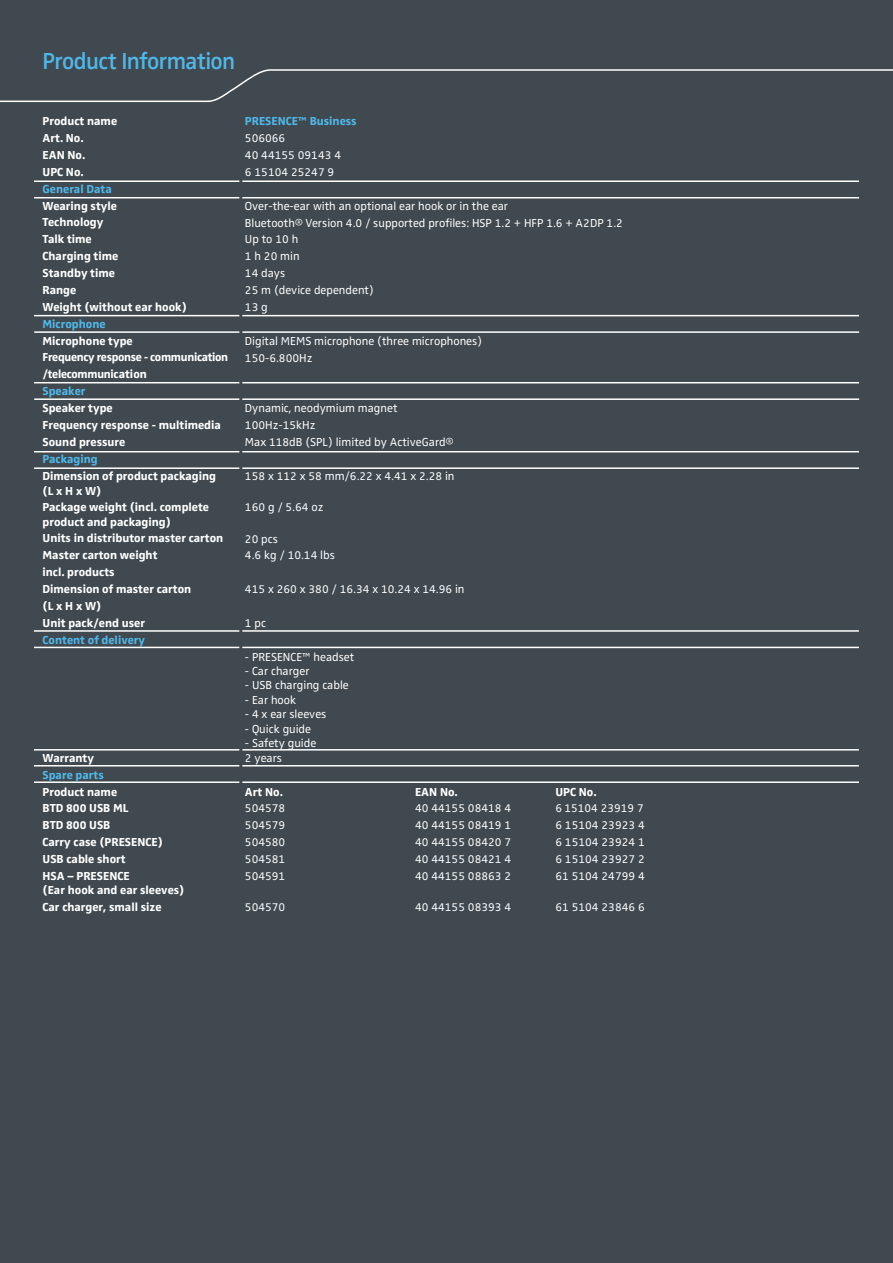
<style>
.page{position:relative;width:893px;height:1263px;background:#40494f}
.page>*{position:absolute;margin:0;border:0;box-sizing:border-box;transform-origin:0 0}
.SennhBook_10pt_14_-1{font:600 24px "Sennheiser";letter-spacing:-.025em;color:#50b7e8;scale:.96 1}
.t1{font:12px "Sennheiser";color:#fff}
.t2{font:700 12px/14.4px "Sennheiser";color:#fff}
.t3{font:700 12px "Sennheiser";color:#50b7e8}
.t4{font:700 12px "Sennheiser";letter-spacing:-.025em;color:#fff}
.t5{font:700 12px "Sennheiser";letter-spacing:-.02em;color:#fff}
</style>
<div class="page">
<hr style="left:34px;top:647px;width:825px;height:1px;background:#fff">
<hr style="left:34px;top:630px;width:825px;height:2px;background:#fff">
<hr style="left:34px;top:781px;width:825px;height:2px;background:#fff">
<hr style="left:34px;top:765px;width:825px;height:1px;background:#fff">
<hr style="left:34px;top:749px;width:825px;height:1px;background:#fff">
<hr style="left:239px;top:441px;width:3px;height:689px;background:#40494f">
<hr style="left:34px;top:197px;width:825px;height:1px;background:#fff">
<hr style="left:34px;top:331px;width:825px;height:2px;background:#fff">
<hr style="left:34px;top:398px;width:825px;height:2px;background:#fff">
<hr style="left:34px;top:467px;width:825px;height:2px;background:#fff">
<hr style="left:34px;top:180px;width:825px;height:2px;background:#fff">
<hr style="left:34px;top:315px;width:825px;height:1px;background:#fff">
<hr style="left:34px;top:382px;width:825px;height:1px;background:#fff">
<hr style="left:34px;top:451px;width:825px;height:1px;background:#fff">
<svg style="left:0;top:69px;width:893px;height:34px"></svg>
<hr style="left:239px;top:119px;width:3px;height:411px;background:#40494f">
<p class="SennhBook_10pt_14_-1" style="left:42px;top:47px;width:202px">Product Information</p>
<p class="t2" style="left:43px;top:114px;width:76px">Product name</p>
<p class="t3" style="left:245px;top:114px;width:113px">PRESENCE™ Business</p>
<p class="t2" style="left:43px;top:131px;width:43px">Art. No.</p>
<p class="t1" style="left:245px;top:131px;width:42px">506066</p>
<p class="t2" style="left:43px;top:148px;width:44px">EAN No.</p>
<p class="t1" style="left:245px;top:148px;width:98px">40 44155 09143 4</p>
<p class="t2" style="left:43px;top:165px;width:43px">UPC No.</p>
<p class="t1" style="left:245px;top:165px;width:91px">6 15104 25247 9</p>
<p class="t3" style="left:43px;top:182px;width:71px">General Data</p>
<p class="t2" style="left:43px;top:198px;width:76px">Wearing style</p>
<p class="t1" style="left:245px;top:199px;width:265px">Over-the-ear with an optional ear hook or in the ear</p>
<p class="t2" style="left:43px;top:215px;width:62px">Technology</p>
<p class="t1" style="left:245px;top:216px;width:379px">Bluetooth® Version 4.0 / supported profiles: HSP 1.2 + HFP 1.6 + A2DP 1.2</p>
<p class="t2" style="left:43px;top:232px;width:51px">Talk time</p>
<p class="t1" style="left:245px;top:233px;width:55px">Up to 10 h</p>
<p class="t2" style="left:43px;top:249px;width:77px">Charging time</p>
<p class="t1" style="left:245px;top:249px;width:56px">1 h 20 min</p>
<p class="t2" style="left:43px;top:266px;width:74px">Standby time</p>
<p class="t1" style="left:245px;top:266px;width:42px">14 days</p>
<p class="t2" style="left:43px;top:283px;width:35px">Range</p>
<p class="t1" style="left:245px;top:283px;width:130px">25 m (device dependent)</p>
<p class="t2" style="left:43px;top:300px;width:146px">Weight (without ear hook)</p>
<p class="t1" style="left:245px;top:300px;width:24px">13 g</p>
<p class="t3" style="left:43px;top:317px;width:65px">Microphone</p>
<p class="t2" style="left:43px;top:333px;width:92px">Microphone type</p>
<p class="t1" style="left:245px;top:334px;width:239px">Digital MEMS microphone (three microphones)</p>
<p class="t4" style="left:43px;top:350px;width:187px">Frequency response - communication</p>
<p class="t1" style="left:245px;top:351px;width:69px">150-6.800Hz</p>
<p class="t5" style="left:43px;top:367px;width:106px">/telecommunication</p>
<p class="t3" style="left:43px;top:384px;width:45px">Speaker</p>
<p class="t2" style="left:43px;top:401px;width:72px">Speaker type</p>
<p class="t1" style="left:245px;top:401px;width:154px">Dynamic, neodymium magnet</p>
<p class="t2" style="left:43px;top:418px;width:180px">Frequency response - multimedia</p>
<p class="t1" style="left:245px;top:418px;width:72px">100Hz-15kHz</p>
<p class="t2" style="left:43px;top:434px;width:84px">Sound pressure</p>
<p class="t1" style="left:245px;top:435px;width:210px">Max 118dB (SPL) limited by ActiveGard®</p>
<p class="t3" style="left:43px;top:452px;width:57px">Packaging</p>
<p class="t2" style="left:43px;top:469px;width:175px">Dimension of product packaging</p>
<p class="t2" style="left:43px;top:483px;width:60px">(L x H x W)</p>
<p class="t1" style="left:245px;top:469px;width:211px">158 x 112 x 58 mm/6.22 x 4.41 x 2.28 in</p>
<p class="t2" style="left:43px;top:500px;width:168px">Package weight (incl. complete product and packaging)</p>
<p class="t1" style="left:245px;top:500px;width:80px">160 g / 5.64 oz</p>
<p class="t2" style="left:43px;top:531px;width:182px">Units in distributor master carton</p>
<p class="t1" style="left:245px;top:532px;width:34px">20 pcs</p>
<p class="t2" style="left:43px;top:548px;width:117px">Master carton weight</p>
<p class="t1" style="left:245px;top:548px;width:91px">4.6 kg / 10.14 lbs</p>
<p class="t2" style="left:43px;top:565px;width:74px">incl. products</p>
<p class="t2" style="left:43px;top:582px;width:150px">Dimension of master carton</p>
<p class="t1" style="left:245px;top:582px;width:221px">415 x 260 x 380 / 16.34 x 10.24 x 14.96 in</p>
<p class="t2" style="left:43px;top:599px;width:60px">(L x H x W)</p>
<p class="t2" style="left:43px;top:615px;width:104px">Unit pack/end user</p>
<p class="t1" style="left:245px;top:616px;width:23px">1 pc</p>
<p class="t3" style="left:43px;top:632px;width:104px">Content of delivery</p>
<p class="t1" style="left:245px;top:650px;width:111px">- PRESENCE™ headset</p>
<p class="t1" style="left:245px;top:664px;width:66px">- Car charger</p>
<p class="t1" style="left:245px;top:678px;width:105px">- USB charging cable</p>
<p class="t1" style="left:245px;top:693px;width:53px">- Ear hook</p>
<p class="t1" style="left:245px;top:707px;width:83px">- 4 x ear sleeves</p>
<p class="t1" style="left:245px;top:722px;width:68px">- Quick guide</p>
<p class="t1" style="left:245px;top:736px;width:73px">- Safety guide</p>
<p class="t2" style="left:43px;top:750px;width:53px">Warranty</p>
<p class="t1" style="left:245px;top:751px;width:39px">2 years</p>
<p class="t3" style="left:43px;top:767px;width:63px">Spare parts</p>
<p class="t2" style="left:43px;top:784px;width:76px">Product name</p>
<p class="t2" style="left:245px;top:784px;width:39px">Art No.</p>
<p class="t2" style="left:415px;top:784px;width:44px">EAN No.</p>
<p class="t2" style="left:555px;top:784px;width:43px">UPC No.</p>
<p class="t2" style="left:43px;top:801px;width:88px">BTD 800 USB ML</p>
<p class="t1" style="left:245px;top:801px;width:42px">504578</p>
<p class="t1" style="left:415px;top:801px;width:98px">40 44155 08418 4</p>
<p class="t1" style="left:555px;top:801px;width:90px">6 15104 23919 7</p>
<p class="t2" style="left:43px;top:818px;width:69px">BTD 800 USB</p>
<p class="t1" style="left:245px;top:818px;width:42px">504579</p>
<p class="t1" style="left:415px;top:818px;width:98px">40 44155 08419 1</p>
<p class="t1" style="left:555px;top:818px;width:91px">6 15104 23923 4</p>
<p class="t2" style="left:43px;top:835px;width:122px">Carry case (PRESENCE)</p>
<p class="t1" style="left:245px;top:835px;width:42px">504580</p>
<p class="t1" style="left:415px;top:835px;width:98px">40 44155 08420 7</p>
<p class="t1" style="left:555px;top:835px;width:91px">6 15104 23924 1</p>
<p class="t2" style="left:43px;top:851px;width:85px">USB cable short</p>
<p class="t1" style="left:245px;top:852px;width:42px">504581</p>
<p class="t1" style="left:415px;top:852px;width:98px">40 44155 08421 4</p>
<p class="t1" style="left:555px;top:852px;width:91px">6 15104 23927 2</p>
<p class="t2" style="left:43px;top:868px;width:144px">HSA – PRESENCE<br>(Ear hook and ear sleeves)</p>
<p class="t1" style="left:245px;top:869px;width:42px">504591</p>
<p class="t1" style="left:415px;top:869px;width:98px">40 44155 08863 2</p>
<p class="t1" style="left:555px;top:869px;width:91px">61 5104 24799 4</p>
<p class="t2" style="left:43px;top:900px;width:121px">Car charger, small size</p>
<p class="t1" style="left:245px;top:900px;width:42px">504570</p>
<p class="t1" style="left:415px;top:900px;width:98px">40 44155 08393 4</p>
<p class="t1" style="left:555px;top:900px;width:91px">61 5104 23846 6</p>
</div>
